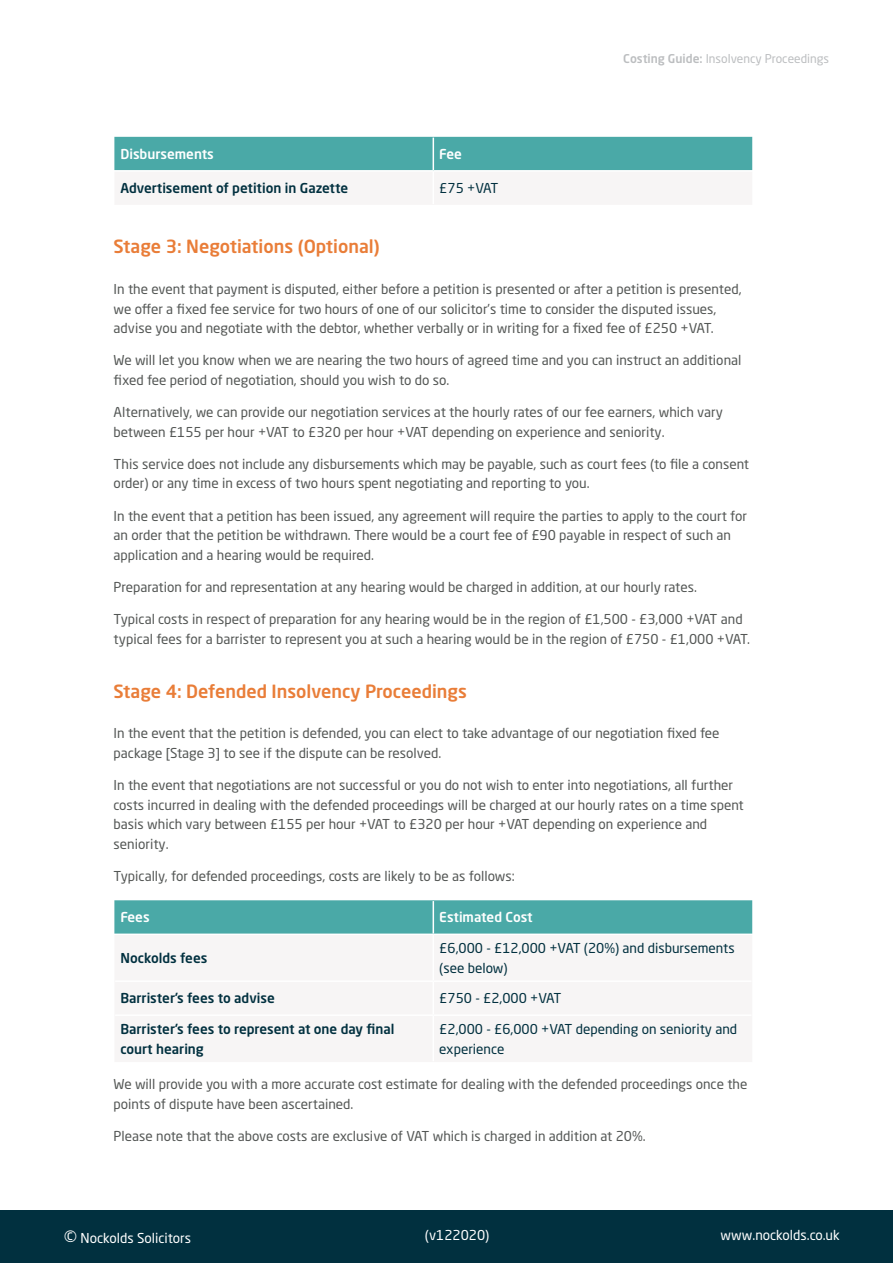
<style>
.page{position:relative;width:893px;height:1263px;background:#fff}
.page>*{position:absolute;margin:0;border:0;box-sizing:border-box;transform-origin:0 0}
.t1{font:500 18px "Neo Sans Std";color:#e97d38}
.t2{font:18px "Neo Sans Std";color:#fff}
.t3{font:13.5px/19.5px "Neo Sans Std";color:#545755}
.t4{font:13.5px/19.5px "Neo Sans Std";color:#01303f}
.t5{font:500 13.5px/19.5px "Neo Sans Std";color:#01303f}
.t6{font:13.5px "Neo Sans Std";color:#fff}
.t7{font:500 13.5px "Neo Sans Std";color:#fff}
.t8{font:12px "Neo Sans Std";color:#bcbec0}
.s1{font-weight:500}
</style>
<div class="page">
<div style="left:0;top:1210px;width:893px;height:53px;background:#01303f"></div>
<div style="left:114px;top:137px;width:638px;height:33px;background:#4aa9a7"></div>
<hr style="left:433px;top:138px;width:1px;height:32px;background:#fff">
<div style="left:114px;top:900px;width:638px;height:33px;background:#4aa9a7"></div>
<hr style="left:433px;top:901px;width:1px;height:32px;background:#fff">
<p class="t7" style="left:120px;top:145px;width:95px">Disbursements</p>
<p class="t7" style="left:439px;top:145px;width:24px">Fee</p>
<p class="t5" style="left:120px;top:178px;width:229px">Advertisement of petition in Gazette</p>
<p class="t4" style="left:439px;top:178px;width:61px">£75 +VAT</p>
<p class="t8" style="left:623px;top:51px;width:207px"><span class="s1">Costing Guide:</span> Insolvency Proceedings</p>
<h1 class="t1" style="left:114px;top:235px;width:268px">Stage 3: Negotiations (Optional)</h1>
<p class="t3" style="left:114px;top:279px;width:629px">In the event that payment is disputed, either before a petition is presented or after a petition is presented, we offer a fixed fee service for two hours of one of our solicitor’s time to consider the disputed issues, advise you and negotiate with the debtor, whether verbally or in writing for a fixed fee of £250 +VAT.</p>
<p class="t3" style="left:114px;top:350px;width:629px">We will let you know when we are nearing the two hours of agreed time and you can instruct an additional fixed fee period of negotiation, should you wish to do so.</p>
<p class="t3" style="left:114px;top:402px;width:611px">Alternatively, we can provide our negotiation services at the hourly rates of our fee earners, which vary between £155 per hour +VAT to £320 per hour +VAT depending on experience and seniority.</p>
<p class="t3" style="left:114px;top:454px;width:637px">This service does not include any disbursements which may be payable, such as court fees (to file a consent order) or any time in excess of two hours spent negotiating and reporting to you.</p>
<p class="t3" style="left:114px;top:506px;width:635px">In the event that a petition has been issued, any agreement will require the parties to apply to the court for an order that the petition be withdrawn. There would be a court fee of £90 payable in respect of such an application and a hearing would be required.</p>
<p class="t3" style="left:114px;top:577px;width:585px">Preparation for and representation at any hearing would be charged in addition, at our hourly rates.</p>
<p class="t3" style="left:114px;top:609px;width:638px">Typical costs in respect of preparation for any hearing would be in the region of £1,500 - £3,000 +VAT and typical fees for a barrister to represent you at such a hearing would be in the region of £750 - £1,000 +VAT.</p>
<h1 class="t1" style="left:114px;top:679px;width:355px">Stage 4: Defended Insolvency Proceedings</h1>
<p class="t3" style="left:114px;top:723px;width:607px">In the event that the petition is defended, you can elect to take advantage of our negotiation fixed fee package [Stage 3] to see if the dispute can be resolved.</p>
<p class="t3" style="left:114px;top:775px;width:632px">In the event that negotiations are not successful or you do not wish to enter into negotiations, all further costs incurred in dealing with the defended proceedings will be charged at our hourly rates on a time spent basis which vary between £155 per hour +VAT to £320 per hour +VAT depending on experience and seniority.</p>
<p class="t3" style="left:114px;top:866px;width:402px">Typically, for defended proceedings, costs are likely to be as follows:</p>
<p class="t7" style="left:120px;top:909px;width:31px">Fees</p>
<p class="t7" style="left:439px;top:909px;width:95px">Estimated Cost</p>
<p class="t5" style="left:120px;top:948px;width:88px">Nockolds fees</p>
<p class="t4" style="left:439px;top:938px;width:297px">£6,000 - £12,000 +VAT (20%) and disbursements (see below)</p>
<p class="t5" style="left:120px;top:988px;width:156px">Barrister’s fees to advise</p>
<p class="t4" style="left:439px;top:988px;width:124px">£750 - £2,000 +VAT</p>
<p class="t5" style="left:120px;top:1019px;width:276px">Barrister’s fees to represent at one day final court hearing</p>
<p class="t4" style="left:439px;top:1019px;width:299px">£2,000 - £6,000 +VAT depending on seniority and experience</p>
<p class="t3" style="left:114px;top:1074px;width:635px">We will provide you with a more accurate cost estimate for dealing with the defended proceedings once the points of dispute have been ascertained.</p>
<p class="t3" style="left:114px;top:1126px;width:534px">Please note that the above costs are exclusive of VAT which is charged in addition at 20%.</p>
<h1 class="t2" style="left:64px;top:1226px;width:15px">©</h1>
<p class="t6" style="left:425px;top:1226px;width:66px">(v122020)</p>
<p class="t6" style="left:721px;top:1226px;width:121px">www.nockolds.co.uk</p>
<p class="t6" style="left:81px;top:1230px;width:112px">Nockolds Solicitors</p>
</div>
